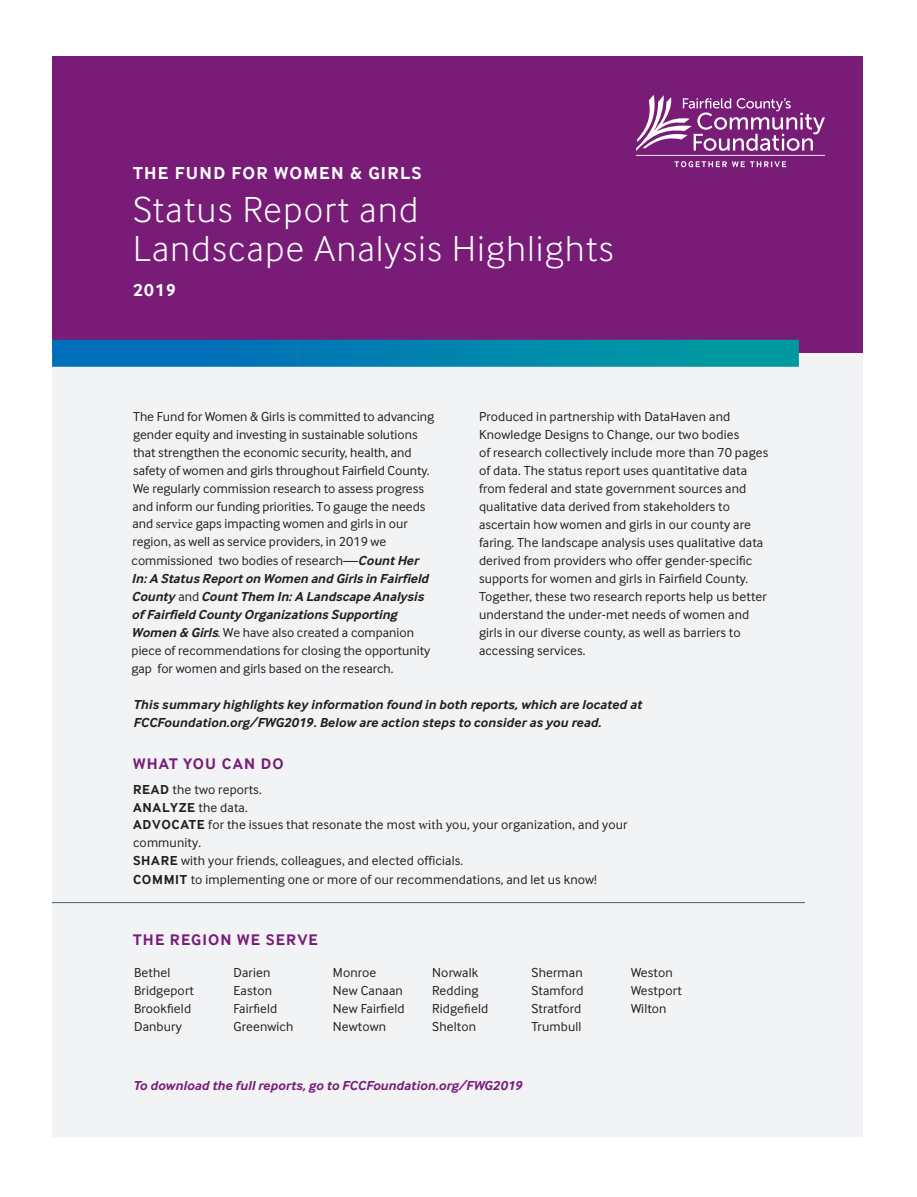
<style>
.page{position:relative;width:917px;height:1197px;background:#fff}
.page>*{position:absolute;margin:0;border:0;box-sizing:border-box;transform-origin:0 0}
.t1{font:300 37.5px/39px "Inter Face";letter-spacing:.04em;color:#fff}
.t2{font:700 18px "Inter Face Typo";letter-spacing:.075em;color:#fff}
.t3{font:700 15.9px "Inter Face Typo";letter-spacing:.075em;color:#781c78}
.t4{font:13.5px/18px "Inter Face Typo";letter-spacing:.01em;color:#231f20}
.t5{font:italic 700 13.5px/18px "Inter Face Typo";letter-spacing:.01em;color:#231f20}
.t6{font:italic 700 13.5px "Inter Face Typo";letter-spacing:.01em;color:#781c78}
.s1{font-family:"Minion Pro"}
.s2{font-weight:700;font-style:italic}
.s3{font-weight:700}
</style>
<div class="page">
<div style="left:52px;top:320px;width:810px;height:817px;background:#f1f3f5"></div>
<div style="left:52px;top:57px;width:810px;height:296px;background:#781c78"></div>
<svg style="left:52px;top:340px;width:747px;height:27px;background:#0283af"></svg>
<hr style="left:52px;top:902px;width:753px;height:1px;background:#4d5e6b">
<svg style="left:636px;top:95px;width:189px;height:72px"></svg>
<h2 class="t2" style="left:133px;top:162px;width:290px">THE FUND FOR WOMEN &amp; GIRLS</h2>
<h1 class="t1" style="left:133px;top:190px;width:482px">Status Report and<br>Landscape Analysis Highlights</h1>
<h2 class="t2" style="left:133px;top:280px;width:44px">2019</h2>
<p class="t4" style="left:132px;top:407px;width:304px">The Fund for Women &amp; Girls is committed to advancing gender equity and investing in sustainable solutions that strengthen the economic security, health, and safety of women and girls throughout Fairfield County.<br>We regularly commission research to assess progress and inform our funding priorities. To gauge the needs and <span class="s1">service</span> gaps impacting women and girls in our region<span class="s1">,</span> as well as service providers, in 2019 we commissioned two bodies of research—<span class="s2">CountHer In:A StatusReporton Women and Girlsin Fairfield County</span> a n d <span class="s2">CountThem In:A Landscape Analysis of Fairfield County OrganizationsSupporting Women &amp; Girls</span>. We have also created a companion piece of recommendations for closing the opportunity gap for women and girls based on the research.</p>
<p class="t4" style="left:479px;top:407px;width:291px">Produced in partnership with DataHaven and Knowledge Designs to Change, our two bodies<br>of research collectively include more than 70 pages of data. The status report uses quantitative data from federal and state government sources and qualitative data derived from stakeholders to ascertain how women and girls in our county are faring. The landscape analysis uses qualitative data derived from providers who offer gender-specific supports for women and girls in Fairfield County.<br>Together, these two research reports help us better understand the under-met needs of women and girls in our diverse county, as well as barriers to accessing services.</p>
<p class="t5" style="left:133px;top:695px;width:510px">This summary highlights key information found in both reports, which are located at<br>FCCFoundation.org/FWG2019. Below are action steps to consider as you read.</p>
<p class="t3" style="left:133px;top:755px;width:152px">WHAT YOU CAN DO</p>
<p class="t4" style="left:133px;top:780px;width:496px"><span class="s3">READ</span> the two reports.<br><span class="s3">ANALYZE</span> the data.<br><span class="s3">ADVOCATE</span> for the issues that resonate the most <span class="s1">with</span> you, your organization<span class="s1">,</span> and your community.<br><span class="s3">SHARE</span> with your friends, colleagues<span class="s1">,</span> and elected officials.<br><span class="s3">COMMIT</span> to implementing one or more of our recommendations, and let us know!</p>
<p class="t3" style="left:133px;top:931px;width:186px">THE REGION WE SERVE</p>
<p class="t4" style="left:134px;top:963px;width:61px">Bethel<br>Bridgeport<br>Brookfield<br>Danbury</p>
<p class="t4" style="left:234px;top:963px;width:61px">Darien<br>Easton<br>Fairfield<br>Greenwich</p>
<p class="t4" style="left:333px;top:963px;width:73px">Monroe<br>New Canaan<br>New Fairfield<br>Newtown</p>
<p class="t4" style="left:432px;top:963px;width:57px">Norwalk<br>Redding<br>Ridgefield<br>Shelton</p>
<p class="t4" style="left:532px;top:963px;width:53px">Sherman<br>Stamford<br>Stratford<br>Trumbull</p>
<p class="t4" style="left:631px;top:963px;width:52px">Weston<br>Westport<br>Wilton</p>
<p class="t6" style="left:133px;top:1077px;width:390px">To download the full reports, go to FCCFoundation.org/FWG2019</p>
</div>
